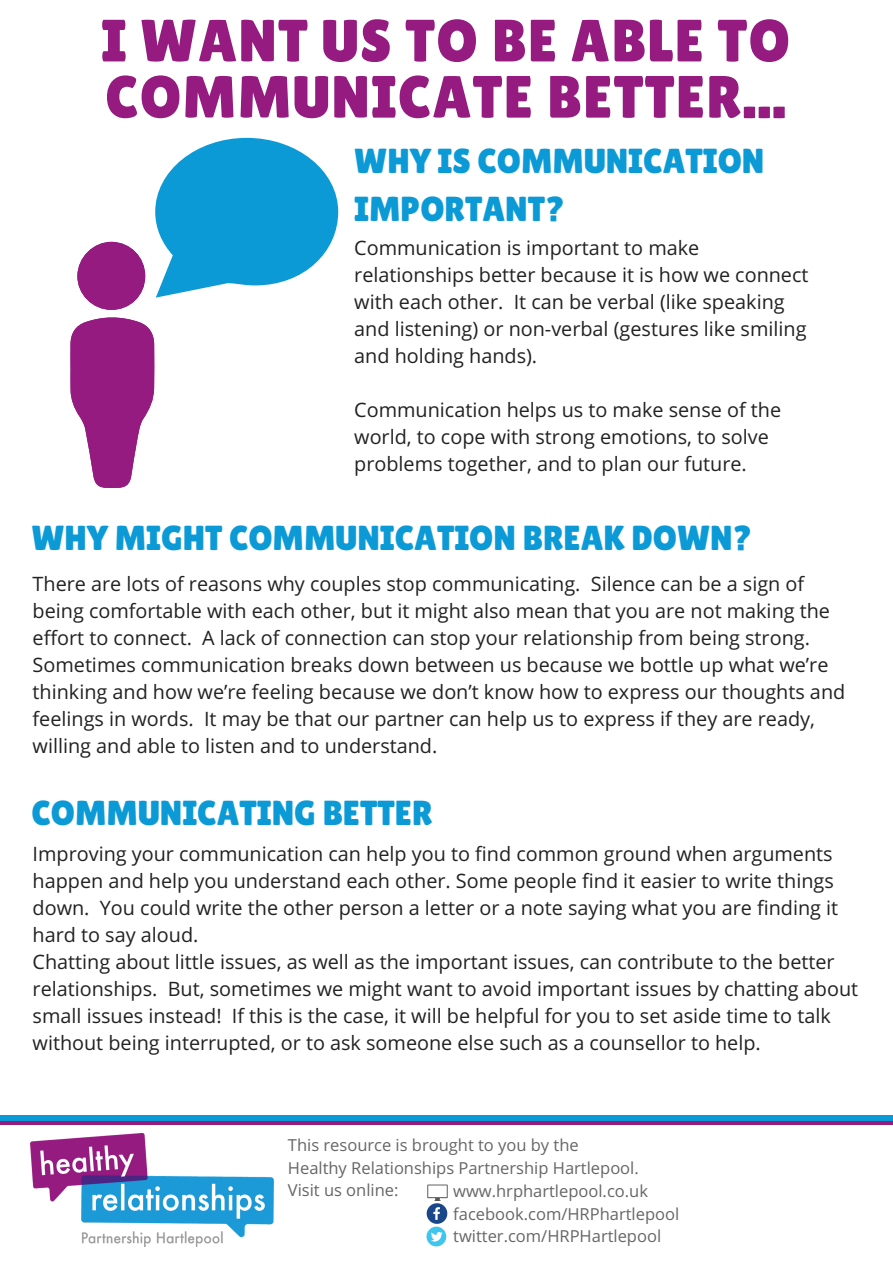
<style>
.page{position:relative;width:893px;height:1263px;background:#fff}
.page>*{position:absolute;margin:0;border:0;box-sizing:border-box;transform-origin:0 0}
.t1{font:59.55px/56.2px "Lilita One";letter-spacing:.02em;color:#951b81}
.t2{font:34.65px/48.3px "Lilita One";color:#0c9ad7}
.t3{font:19.8px/27px "Open Sans";color:#222}
.t4{font:16.5px/22.5px "Open Sans";color:#666}
</style>
<div class="page">
<div style="left:0;top:1115px;width:892px;height:6px;background:#0c9ad7"></div>
<hr style="left:0;top:1121px;width:892px;height:3px;background:#951b81">
<img style="left:30px;top:1133px;width:243px;height:114px">
<div style="left:426px;top:1226px;width:20px;height:20px;background:#3fc6ee;border-radius:50%"></div>
<svg style="left:431px;top:1232px;width:11px;height:9px"></svg>
<svg style="left:426px;top:1184px;width:21px;height:40px"></svg>
<svg style="left:70px;top:138px;width:268px;height:350px"></svg>
<h1 class="t1" style="left:101px;top:12px;width:690px">I WANT US TO BE ABLE TO<br>COMMUNICATE BETTER...</h1>
<h2 class="t2" style="left:354px;top:137px;width:411px">WHY IS COMMUNICATION<br>IMPORTANT?</h2>
<p class="t3" style="left:354px;top:234px;width:456px">Communication is important to make relationships better because it is how we connect with each other. It can be verbal (like speaking and listening) or non-verbal (gestures like smiling and holding hands).</p>
<p class="t3" style="left:354px;top:396px;width:428px">Communication helps us to make sense of the world, to cope with strong emotions, to solve problems together, and to plan our future.</p>
<h2 class="t2" style="left:31px;top:513px;width:723px">WHY MIGHT COMMUNICATION BREAK DOWN?</h2>
<p class="t3" style="left:33px;top:570px;width:814px">There are lots of reasons why couples stop communicating. Silence can be a sign of being comfortable with each other, but it might also mean that you are not making the effort to connect. A lack of connection can stop your relationship from being strong.<br>Sometimes communication breaks down between us because we bottle up what we’re thinking and how we’re feeling because we don’t know how to express our thoughts and feelings in words. It may be that our partner can help us to express if they are ready, willing and able to listen and to understand.</p>
<h2 class="t2" style="left:31px;top:789px;width:402px">COMMUNICATING BETTER</h2>
<p class="t3" style="left:33px;top:840px;width:827px">Improving your communication can help you to find common ground when arguments happen and help you understand each other. Some people find it easier to write things down. You could write the other person a letter or a note saying what you are finding it hard to say aloud.<br>Chatting about little issues, as well as the important issues, can contribute to the better relationships. But, sometimes we might want to avoid important issues by chatting about small issues instead! If this is the case, it will be helpful for you to set aside time to talk without being interrupted, or to ask someone else such as a counsellor to help.</p>
<p class="t4" style="left:288px;top:1133px;width:352px">This resource is brought to you by the<br>Healthy Relationships Partnership Hartlepool.<br>Visit us online:</p>
<p class="t4" style="left:453px;top:1179px;width:227px">www.hrphartlepool.co.uk facebook.com/HRPhartlepool twitter.com/HRPHartlepool</p>
</div>
